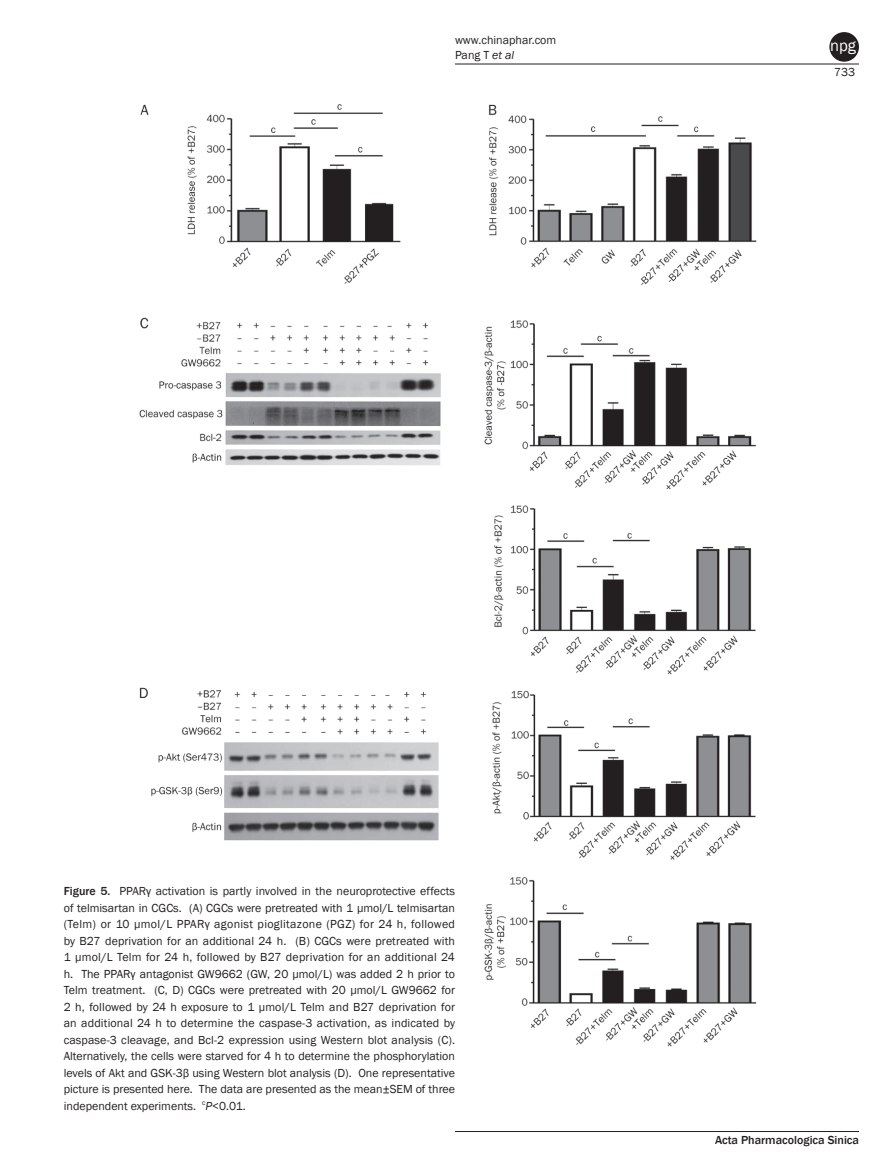
<style>
.page{position:relative;width:893px;height:1170px;background:#fff}
.page>*{position:absolute;margin:0;border:0;box-sizing:border-box;transform-origin:0 0}
.t1{font:16.5px "Franklin Gothic";color:#fff}
.t2{font:12px/16.5px "Franklin Gothic Book 2";color:#231f20;text-align:justify}
.t3{font:12px/16.5px "Franklin Gothic";color:#231f20}
.t4{font:12px "Franklin Gothic Medium 2";color:#231f20}
.s1{font-style:italic}
.s2{font-family:"Franklin Gothic Medium 2"}
</style>
<div class="page">
<hr style="left:455px;top:64px;width:404px;height:1px;background:#231f20">
<hr style="left:455px;top:1131px;width:404px;height:1px;background:#231f20">
<div style="left:829px;top:32px;width:30px;height:30px;background:#231f20;border-radius:50%"></div>
<img style="left:139px;top:104px;width:618px;height:943px">
<p class="t3" style="left:455px;top:32px;width:103px;line-height:15px">www.chinaphar.com<br>Pang T <span class="s1">et al</span></p>
<h1 class="t1" style="left:830px;top:35px;width:27px">npg</h1>
<p class="t3" style="left:834px;top:64px;width:23px">733</p>
<p class="t2" style="left:64px;top:883px;width:393px"><span class="s2">Figure 5.</span> PPARγ activation is partly involved in the neuroprotective effects of telmisartan in CGCs. (A) CGCs were pretreated with 1 μmol/L telmisartan (Telm) or 10 μmol/L PPARγ agonist pioglitazone (PGZ) for 24 h, followed</p>
<p class="t3" style="left:64px;top:932px;width:393px">by B27 deprivation for an additional 24 h. (B) CGCs were pretreated with</p>
<p class="t2" style="left:64px;top:949px;width:393px">1 μmol/L Telm for 24 h, followed by B27 deprivation for an additional 24 h. The PPARγ antagonist GW9662 (GW, 20 μmol/L) was added 2 h prior to Telm treatment. (C, D) CGCs were pretreated with 20 μmol/L GW9662 for 2 h, followed by 24 h exposure to 1 μmol/L Telm and B27 deprivation for</p>
<p class="t3" style="left:64px;top:1015px;width:393px;text-align:justify">an additional 24 h to determine the caspase-3 activation, as indicated by caspase-3 cleavage, and Bcl-2 expression using Western blot analysis (C).<br>Alternatively, the cells were starved for 4 h to determine the phosphorylation</p>
<p class="t2" style="left:64px;top:1064px;width:393px">levels of Akt and GSK-3β using Western blot analysis (D). One representative picture is presented here. The data are presented as the mean±SEM of three</p>
<p class="t3" style="left:64px;top:1097px;width:183px">independent experiments. <sup>c</sup><span class="s1">P</span>&lt;0.01.</p>
<p class="t4" style="left:715px;top:1132px;width:145px">Acta Pharmacologica Sinica</p>
</div>
